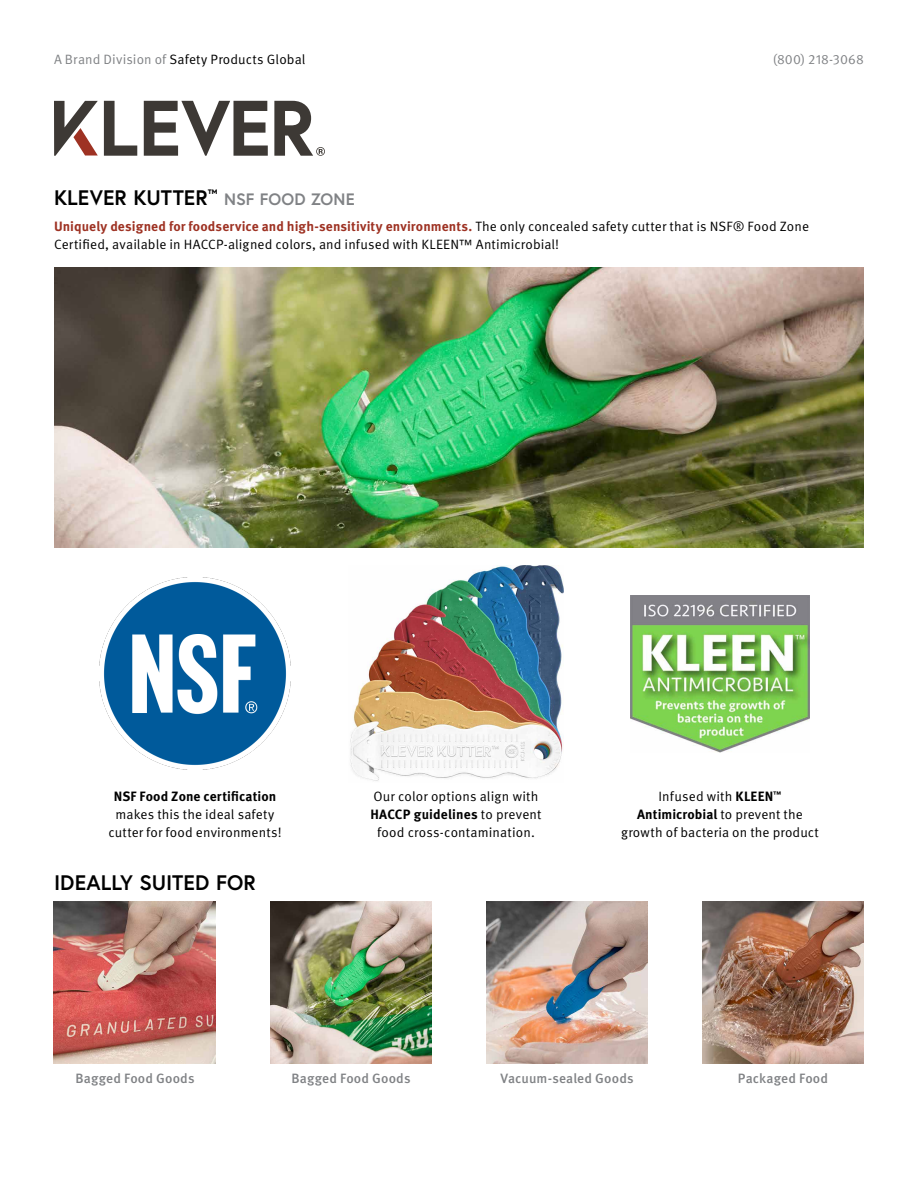
<style>
.page{position:relative;width:918px;height:1188px;background:#fff}
.page>*{position:absolute;margin:0;border:0;box-sizing:border-box;transform-origin:0 0}
.t1{font:700 21px "Europa";color:#000}
.t2{font:13.5px/18px "Meta Pro Norm";letter-spacing:.01em;color:#000;text-align:center}
.t3{font:700 13.5px "Meta Pro";letter-spacing:.005em;color:#9e3223}
.t4{font:700 13.5px "Meta Pro";letter-spacing:.005em;color:#000}
.t5{font:500 13.5px "Meta Pro";letter-spacing:.015em;color:#808285}
.t6{font:13.5px "Meta Pro Norm";letter-spacing:.015em;color:#808285}
.s1{color:#808285}
.s2{font-size:16.5px;color:#808285}
.s3{font-family:"Meta Pro Norm";font-weight:400;color:#000}
.s4{font-family:"Meta Pro Norm";font-weight:400}
.s5{font-family:"Meta Pro";font-weight:700}
</style>
<div class="page">
<img style="left:54px;top:902px;width:162px;height:162px">
<svg style="left:104px;top:101px;width:33px;height:55px"></svg>
<svg style="left:144px;top:101px;width:124px;height:55px"></svg>
<svg style="left:54px;top:101px;width:44px;height:55px"></svg>
<svg style="left:274px;top:101px;width:51px;height:55px"></svg>
<img style="left:54px;top:267px;width:810px;height:280px">
<img style="left:99px;top:578px;width:192px;height:192px">
<img style="left:350px;top:565px;width:214px;height:216px">
<img style="left:630px;top:595px;width:180px;height:157px">
<img style="left:486px;top:902px;width:162px;height:162px">
<img style="left:270px;top:902px;width:162px;height:162px">
<img style="left:702px;top:902px;width:162px;height:162px">
<p class="t2" style="left:54px;top:50px;width:253px"><span class="s1">A Brand Division of</span> Safety Products Global</p>
<p class="t6" style="left:773px;top:49px;width:93px">(800) 218-3068</p>
<h1 class="t1" style="left:54px;top:184px;width:302px">KLEVER KUTTER<sup>™</sup> <span class="s2">NSF FOOD ZONE</span></h1>
<p class="t3" style="left:54px;top:216px;width:757px">Uniquely designed for foodservice and high-sensitivity environments. <span class="s3">The only concealed safety cutter that is NSF® Food Zone</span></p>
<p class="t2" style="left:54px;top:235px;width:507px">Certified, available in HACCP-aligned colors, and infused with KLEEN™ Antimicrobial!</p>
<p class="t4" style="left:114px;top:786px;width:164px">NSF Food Zone certification</p>
<p class="t2" style="left:108px;top:805px;width:175px">makes this the ideal safety cutter for food environments!</p>
<h1 class="t1" style="left:54px;top:868px;width:203px">IDEALLY SUITED FOR</h1>
<p class="t2" style="left:373px;top:787px;width:167px">Our color options align with</p>
<p class="t4" style="left:370px;top:804px;width:173px">HACCP guidelines <span class="s4">to prevent</span></p>
<p class="t2" style="left:377px;top:823px;width:159px">food cross-contamination.</p>
<p class="t2" style="left:659px;top:787px;width:124px">Infused with <span class="s5">KLEEN</span><sup>™</sup></p>
<p class="t4" style="left:637px;top:804px;width:167px">Antimicrobial <span class="s4">to prevent the</span></p>
<p class="t2" style="left:621px;top:823px;width:199px">growth of bacteria on the product</p>
<p class="t5" style="left:75px;top:1068px;width:121px">Bagged Food Goods</p>
<p class="t5" style="left:291px;top:1068px;width:121px">Bagged Food Goods</p>
<p class="t5" style="left:500px;top:1068px;width:135px">Vacuum-sealed Goods</p>
<p class="t5" style="left:738px;top:1068px;width:92px">Packaged Food</p>
</div>
